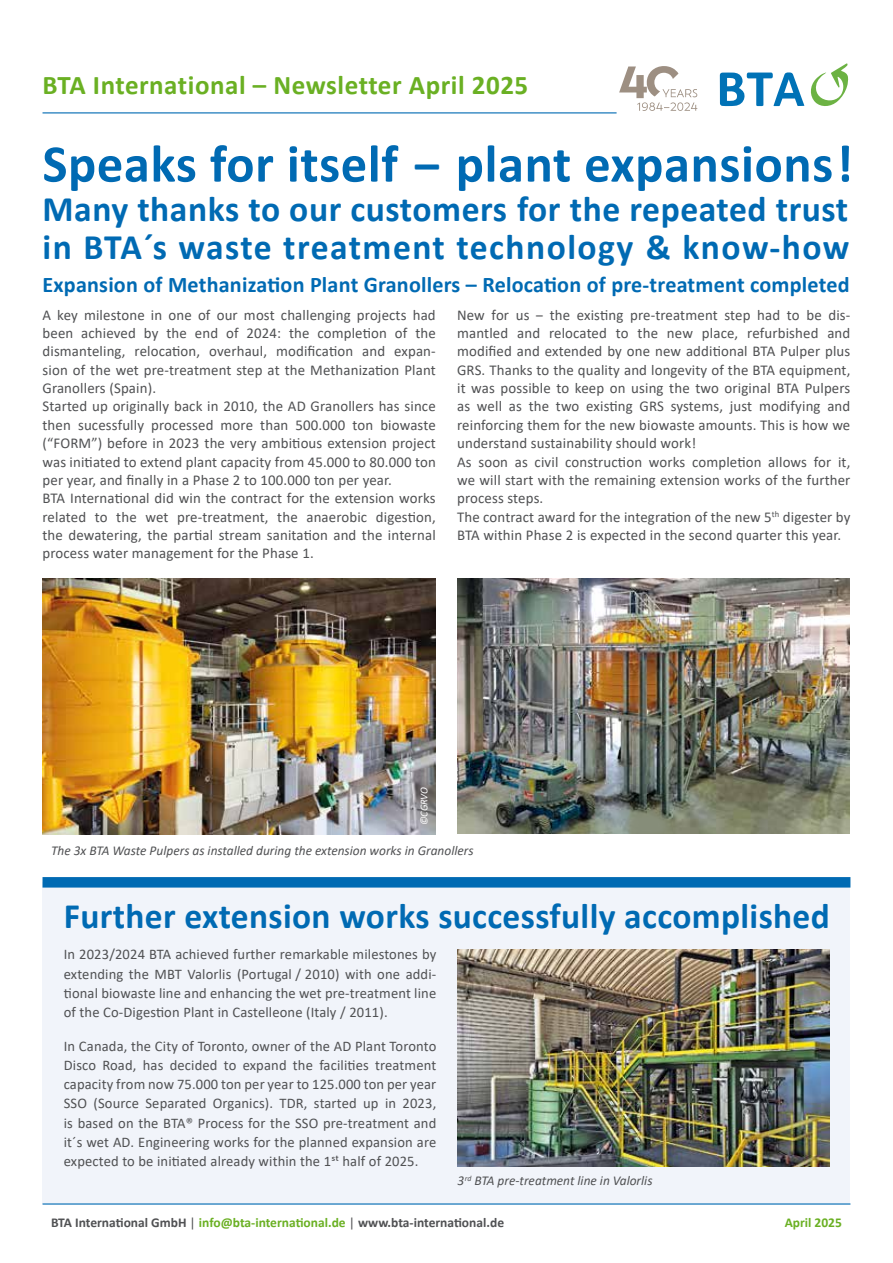
<style>
.page{position:relative;width:893px;height:1263px;background:#fff}
.page>*{position:absolute;margin:0;border:0;box-sizing:border-box;transform-origin:0 0}
.t1{font:700 53.25px "Calibri";letter-spacing:.01em;color:#006ab3}
.t2{font:700 36px/37.5px "Calibri";letter-spacing:.015em;color:#006ab3}
.t3{font:700 35.85px "Calibri";letter-spacing:.01em;color:#006ab3}
.t4{font:700 27px "Calibri";letter-spacing:.02em;color:#6ab023}
.t5{font:700 22.35px "Calibri";letter-spacing:.01em;color:#006ab3}
.t6{font:15px/18.3px "Calibri";letter-spacing:.01em;color:#505153}
.t7{font:14.7px/19.2px "Calibri";letter-spacing:.01em;color:#505153;text-align:justify}
.t8{font:italic 13.5px "Calibri";color:#505153}
.t9{font:700 13.5px "Calibri";color:#505153}
.t10{font:700 13.5px "Calibri";color:#6ab023}
.t11{font:italic 10.5px "Calibri";color:#fff}
.s1{font-weight:400}
.s2{color:#6ab023}
</style>
<div class="page">
<div style="left:43px;top:882px;width:807px;height:321px;background:#f1f4fa"></div>
<hr style="left:43px;top:112px;width:574px;height:1px;background:#006ab3">
<hr style="left:43px;top:1203px;width:807px;height:1px;background:#006ab3">
<div style="left:43px;top:877px;width:807px;height:10px;background:#006ab3"></div>
<img style="left:458px;top:949px;width:371px;height:217px">
<svg style="left:720px;top:63px;width:128px;height:44px"></svg>
<svg style="left:619px;top:66px;width:78px;height:45px"></svg>
<img style="left:457px;top:579px;width:393px;height:255px">
<img style="left:43px;top:579px;width:393px;height:255px">
<svg style="left:623px;top:809px;width:59px;height:25px"></svg>
<h3 class="t4" style="left:43px;top:66px;width:487px">BTA International – Newsletter April 2025</h3>
<h1 class="t1" style="left:43px;top:126px;width:812px">Speaks for itself – plant expansions!</h1>
<h2 class="t2" style="left:43px;top:190px;width:808px">Many thanks to our customers for the repeated trust in BTA´s waste treatment technology &amp; know-how</h2>
<h3 class="t5" style="left:43px;top:269px;width:809px">Expansion of Methanization Plant Granollers – Relocation of pre-treatment completed</h3>
<p class="t6" style="left:43px;top:305px;width:395px">A key milestone in one of our most challenging projects had been achieved by the end of 2024: the completion of the dismanteling, relocation, overhaul, modification and expan&shy;sion of the wet pre-treatment step at the Methanization Plant Granollers (Spain).<br>Started up originally back in 2010, the AD Granollers has since then sucessfully processed more than 500.000 ton biowaste (“FORM”) before in 2023 the very ambitious extension project was initiated to extend plant capacity from 45.000 to 80.000 ton per year, and finally in a Phase 2 to 100.000 ton per year.<br>BTA International did win the contract for the extension works related to the wet pre-treatment, the anaerobic digestion, the dewatering, the partial stream sanitation and the internal process water management for the Phase 1.</p>
<p class="t6" style="left:457px;top:305px;width:395px">New for us – the existing pre-treatment step had to be dis&shy;mantled and relocated to the new place, refurbished and modified and extended by one new additional BTA Pulper plus GRS. Thanks to the quality and longevity of the BTA equipment, it was possible to keep on using the two original BTA Pulpers as well as the two existing GRS systems, just modifying and reinforcing them for the new biowaste amounts. This is how we understand sustainability should work!<br>As soon as civil construction works completion allows for it, we will start with the remaining extension works of the further process steps.<br>The contract award for the integration of the new 5<sup>th</sup> digester by BTA within Phase 2 is expected in the second quarter this year.</p>
<p class="t11" style="left:417px;top:825px;width:40px;rotate:-90deg">©CGRVO</p>
<p class="t8" style="left:51px;top:841px;width:424px">The 3x BTA Waste Pulpers as installed during the extension works in Granollers</p>
<h3 class="t3" style="left:64px;top:891px;width:768px">Further extension works successfully accomplished</h3>
<p class="t7" style="left:64px;top:944px;width:374px">In 2023/2024 BTA achieved further remarkable milestones by extending the MBT Valorlis (Portugal / 2010) with one addi&shy;tional biowaste line and enhancing the wet pre-treatment line of the Co-Digestion Plant in Castelleone (Italy / 2011).</p>
<p class="t7" style="left:64px;top:1036px;width:374px">In Canada, the City of Toronto, owner of the AD Plant Toronto Disco Road, has decided to expand the facilities treatment capacity from now 75.000 ton per year to 125.000 ton per year SSO (Source Separated Organics). TDR, started up in 2023, is based on the BTA® Process for the SSO pre-treatment and it´s wet AD. Engineering works for the planned expansion are expected to be initiated already within the 1st half of 2025.</p>
<p class="t8" style="left:458px;top:1171px;width:196px">3<sup>rd</sup> BTA pre-treatment line in Valorlis</p>
<p class="t9" style="left:51px;top:1213px;width:455px">BTA International GmbH <span class="s1">|</span> <span class="s2">info@bta-international.de</span> <span class="s1">|</span> www.bta-international.de</p>
<p class="t10" style="left:785px;top:1213px;width:59px">April 2025</p>
</div>
